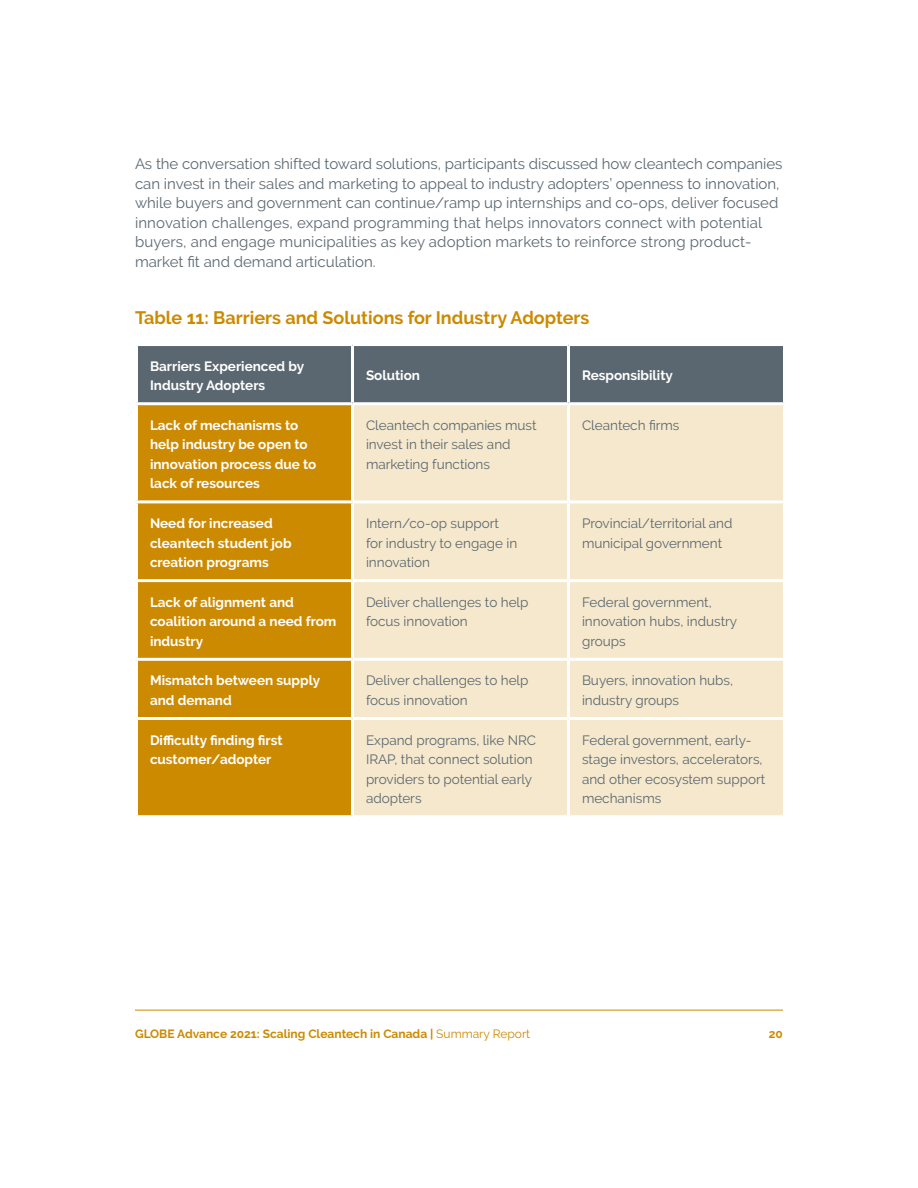
<style>
.page{position:relative;width:918px;height:1188px;background:#fff}
.page>*{position:absolute;margin:0;border:0;box-sizing:border-box;transform-origin:0 0}
.t1{font:700 18px "Raleway";color:#cc8a00}
.t2{font:15px/19.5px "Raleway";color:#5b6770}
.t3{font:13.5px/19.5px "Raleway";color:#5b6770}
.t4{font:700 13.5px/19.5px "Raleway";color:#fff}
.t5{font:700 12px "Raleway";color:#cc8a00}
.s1{font-weight:400}
</style>
<div class="page">
<hr style="left:135px;top:1010px;width:648px;height:1px;background:#cc8a00">
<div style="left:138px;top:346px;width:645px;height:56px;background:#5b6770"></div>
<div style="left:138px;top:405px;width:213px;height:410px;background:#cc8a00"></div>
<div style="left:354px;top:405px;width:429px;height:410px;background:#f5e8cc"></div>
<hr style="left:351px;top:346px;width:3px;height:56px;background:#fff">
<hr style="left:567px;top:346px;width:3px;height:56px;background:#fff">
<hr style="left:567px;top:405px;width:3px;height:95px;background:#fff">
<hr style="left:135px;top:500px;width:217px;height:3px;background:#fff">
<hr style="left:352px;top:500px;width:216px;height:3px;background:#fff">
<hr style="left:568px;top:500px;width:218px;height:3px;background:#fff">
<hr style="left:567px;top:503px;width:3px;height:76px;background:#fff">
<hr style="left:135px;top:579px;width:217px;height:3px;background:#fff">
<hr style="left:352px;top:579px;width:216px;height:3px;background:#fff">
<hr style="left:568px;top:579px;width:218px;height:3px;background:#fff">
<hr style="left:567px;top:582px;width:3px;height:76px;background:#fff">
<hr style="left:135px;top:658px;width:217px;height:3px;background:#fff">
<hr style="left:352px;top:658px;width:216px;height:3px;background:#fff">
<hr style="left:568px;top:658px;width:218px;height:3px;background:#fff">
<hr style="left:567px;top:661px;width:3px;height:56px;background:#fff">
<hr style="left:135px;top:717px;width:217px;height:3px;background:#fff">
<hr style="left:352px;top:717px;width:216px;height:3px;background:#fff">
<hr style="left:568px;top:717px;width:218px;height:3px;background:#fff">
<hr style="left:567px;top:720px;width:3px;height:95px;background:#fff">
<p class="t2" style="left:135px;top:154px;width:649px">As the conversation shifted toward solutions, participants discussed how cleantech companies can invest in their sales and marketing to appeal to industry adopters’ openness to innovation, while buyers and government can continue/ramp up internships and co-ops, deliver focused innovation challenges, expand programming that helps innovators connect with potential buyers, and engage municipalities as key adoption markets to reinforce strong product&shy;market fit and demand articulation.</p>
<h1 class="t1" style="left:135px;top:307px;width:456px">Table 11: Barriers and Solutions for Industry Adopters</h1>
<p class="t4" style="left:150px;top:356px;width:156px">Barriers Experienced by<br>Industry Adopters</p>
<p class="t4" style="left:366px;top:366px;width:56px">Solution</p>
<p class="t4" style="left:582px;top:366px;width:92px">Responsibility</p>
<p class="t4" style="left:150px;top:415px;width:168px">Lack of mechanisms to help industry be open to innovation process due to lack of resources</p>
<p class="t3" style="left:366px;top:415px;width:172px">Cleantech companies must invest in their sales and marketing functions</p>
<p class="t3" style="left:582px;top:415px;width:99px">Cleantech firms</p>
<p class="t4" style="left:150px;top:514px;width:143px">Need for increased cleantech student job creation programs</p>
<p class="t3" style="left:366px;top:514px;width:153px">Intern/co-op support for industry to engage in innovation</p>
<p class="t3" style="left:582px;top:514px;width:152px">Provincial/territorial and municipal government</p>
<p class="t4" style="left:150px;top:592px;width:188px">Lack of alignment and coalition around a need from industry</p>
<p class="t3" style="left:366px;top:592px;width:164px">Deliver challenges to help focus innovation</p>
<p class="t3" style="left:582px;top:592px;width:157px">Federal government, innovation hubs, industry groups</p>
<p class="t4" style="left:150px;top:671px;width:172px">Mismatch between supply and demand</p>
<p class="t3" style="left:366px;top:671px;width:164px">Deliver challenges to help focus innovation</p>
<p class="t3" style="left:582px;top:671px;width:153px">Buyers, innovation hubs, industry groups</p>
<p class="t4" style="left:150px;top:730px;width:134px">Difficulty finding first customer/adopter</p>
<p class="t3" style="left:366px;top:730px;width:172px">Expand programs, like NRC<br>IRAP, that connect solution providers to potential early adopters</p>
<p class="t3" style="left:582px;top:730px;width:185px">Federal government, early&shy;stage investors, accelerators, and other ecosystem support mechanisms</p>
<p class="t5" style="left:135px;top:1027px;width:397px">GLOBE Advance 2021: Scaling Cleantech in Canada | <span class="s1">Summary Report</span></p>
<p class="t5" style="left:769px;top:1027px;width:16px">20</p>
</div>
